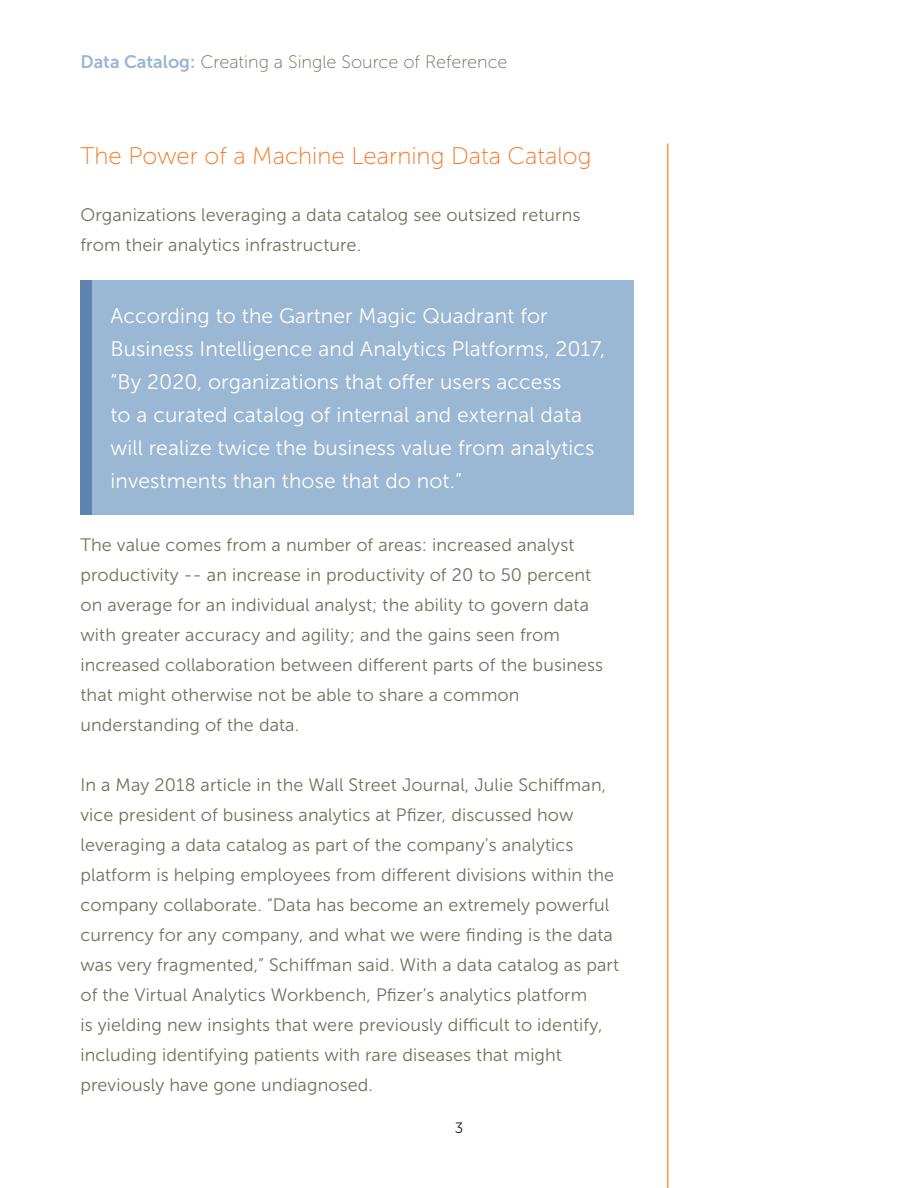
<style>
.page{position:relative;width:918px;height:1188px;background:#fff}
.page>*{position:absolute;margin:0;border:0;box-sizing:border-box;transform-origin:0 0}
.Section_Header{font:24px "Museo Sans 100";color:#f47521}
.Body{font:21px/33px "Museo Sans 300";letter-spacing:.005em;color:#fff}
.Body-2{font:18px/30px "Museo Sans 300";letter-spacing:.005em;color:#6f7162}
.t1{font:18px "Museo Sans 100";color:#6f7162}
.t2{font:15px "Museo Sans 300";color:#231f20}
.s1{font-family:"Museo Sans 700";color:#9ab7d3}
</style>
<div class="page">
<hr style="left:667px;top:143px;width:1px;height:1045px;background:#f47521">
<div style="left:80px;top:281px;width:554px;height:234px;background:#9ab7d3"></div>
<div style="left:80px;top:281px;width:12px;height:234px;background:#5d83ae"></div>
<p class="t1" style="left:80px;top:52px;width:429px"><span class="s1">Data Catalog:</span> Creating a Single Source of Reference</p>
<p class="Section_Header" style="left:80px;top:143px;width:513px">The Power of a Machine Learning Data Catalog</p>
<p class="Body-2" style="left:80px;top:200px;width:502px">Organizations leveraging a data catalog see outsized returns from their analytics infrastructure.</p>
<p class="Body" style="left:110px;top:299px;width:496px">According to the Gartner Magic Quadrant for Business Intelligence and Analytics Platforms, 2017, “By 2020, organizations that offer users access<br>to a curated catalog of internal and external data will realize twice the business value from analytics investments than those that do not.”</p>
<p class="Body-2" style="left:80px;top:530px;width:524px">The value comes from a number of areas: increased analyst productivity -- an increase in productivity of 20 to 50 percent on average for an individual analyst; the ability to govern data with greater accuracy and agility; and the gains seen from increased collaboration between different parts of the business that might otherwise not be able to share a common understanding of the data.</p>
<p class="Body-2" style="left:80px;top:770px;width:540px">In a May 2018 article in the Wall Street Journal, Julie Schiffman, vice president of business analytics at Pfizer, discussed how leveraging a data catalog as part of the company’s analytics platform is helping employees from different divisions within the company collaborate. “Data has become an extremely powerful currency for any company, and what we were finding is the data was very fragmented,” Schiffman said. With a data catalog as part of the Virtual Analytics Workbench, Pfizer’s analytics platform<br>is yielding new insights that were previously difficult to identify, including identifying patients with rare diseases that might previously have gone undiagnosed.</p>
<p class="t2" style="left:455px;top:1120px;width:10px">3</p>
</div>
